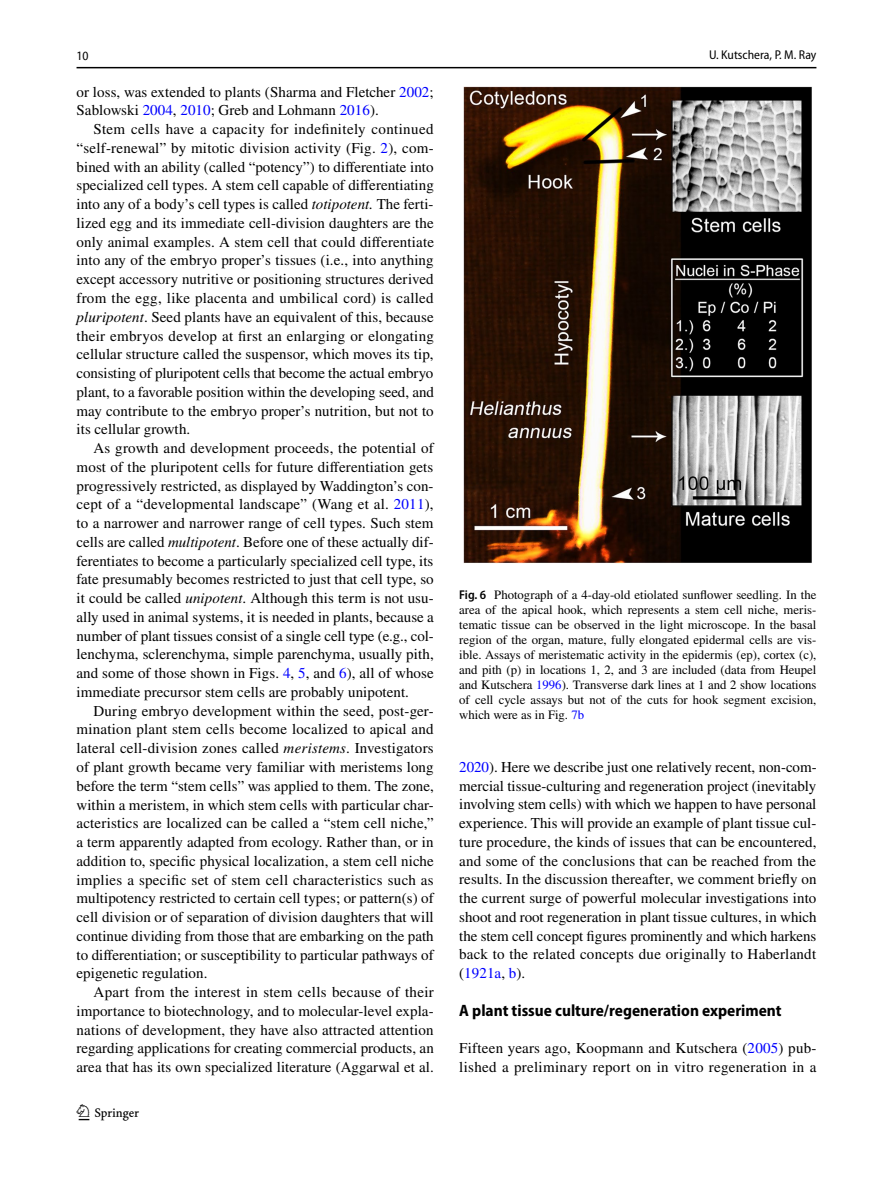
<style>
.page{position:relative;width:893px;height:1187px;background:#fff}
.page>*{position:absolute;margin:0;border:0;box-sizing:border-box;transform-origin:0 0}
.t1{font:22.5px "Springnew Regular 2";color:#000}
.t2{font:700 semi-condensed 16.5px "Myriad Pro";color:#000}
.t3{font:15px/18.8px "STIX";letter-spacing:.005em;color:#000;text-align:justify}
.t4{font:12.75px/15px "STIX";color:#000;text-align:justify}
.t5{font:semi-condensed 12.75px "Myriad Pro";color:#000}
.t6{font:semi-condensed 12.75px "Myriad Pro Unic";color:#000}
.s1{color:#00f}
.s2{font-style:italic}
.s3{font-family:"Myriad Pro";font-weight:600;font-stretch:semi-condensed}
</style>
<div class="page">
<hr style="left:77px;top:67px;width:739px;height:1px;background:#000">
<img style="left:463px;top:87px;width:349px;height:476px">
<p class="t6" style="left:77px;top:51px;width:14px">10</p>
<p class="t3" style="left:77px;top:83px;width:359px">or loss, was extended to plants (Sharma and Fletcher <span class="s1">2002</span>;<br>Sablowski <span class="s1">2004</span>, <span class="s1">2010</span>; Greb and Lohmann <span class="s1">2016</span>).</p>
<p class="t3" style="left:77px;top:121px;width:359px;text-indent:17px">Stem cells have a capacity for indefinitely continued “self-renewal” by mitotic division activity (Fig. <span class="s1">2</span>), com&shy;bined with an ability (called “potency”) to differentiate into specialized cell types. A stem cell capable of differentiating into any of a body’s cell types is called <span class="s2">totipotent.</span> The ferti&shy;lized egg and its immediate cell-division daughters are the only animal examples. A stem cell that could differentiate into any of the embryo proper’s tissues (i.e., into anything except accessory nutritive or positioning structures derived from the egg, like placenta and umbilical cord) is called <span class="s2">pluripotent</span>. Seed plants have an equivalent of this, because their embryos develop at first an enlarging or elongating cellular structure called the suspensor, which moves its tip, consisting of pluripotent cells that become the actual embryo plant, to a favorable position within the developing seed, and may contribute to the embryo proper’s nutrition, but not to its cellular growth.</p>
<p class="t3" style="left:77px;top:439px;width:359px;text-indent:17px">As growth and development proceeds, the potential of most of the pluripotent cells for future differentiation gets progressively restricted, as displayed by Waddington’s con&shy;cept of a “developmental landscape” (Wang et al. <span class="s1">2011</span>), to a narrower and narrower range of cell types. Such stem cells are called <span class="s2">multipotent</span>. Before one of these actually dif&shy;ferentiates to become a particularly specialized cell type, its fate presumably becomes restricted to just that cell type, so it could be called <span class="s2">unipotent</span>. Although this term is not usu&shy;ally used in animal systems, it is needed in plants, because a number of plant tissues consist of a single cell type (e.g., col&shy;lenchyma, sclerenchyma, simple parenchyma, usually pith, and some of those shown in Figs. <span class="s1">4</span>, <span class="s1">5</span>, and <span class="s1">6</span>), all of whose immediate precursor stem cells are probably unipotent.</p>
<p class="t3" style="left:77px;top:702px;width:359px;text-indent:17px">During embryo development within the seed, post-ger&shy;mination plant stem cells become localized to apical and lateral cell-division zones called <span class="s2">meristems</span>. Investigators of plant growth became very familiar with meristems long before the term “stem cells” was applied to them. The zone, within a meristem, in which stem cells with particular char&shy;acteristics are localized can be called a “stem cell niche,” a term apparently adapted from ecology. Rather than, or in addition to, specific physical localization, a stem cell niche implies a specific set of stem cell characteristics such as multipotency restricted to certain cell types; or pattern(s) of cell division or of separation of division daughters that will continue dividing from those that are embarking on the path to differentiation; or susceptibility to particular pathways of epigenetic regulation.</p>
<p class="t3" style="left:77px;top:983px;width:359px;text-indent:17px">Apart from the interest in stem cells because of their importance to biotechnology, and to molecular-level expla&shy;nations of development, they have also attracted attention regarding applications for creating commercial products, an area that has its own specialized literature (Aggarwal et al.</p>
<h1 class="t1" style="left:79px;top:1104px;width:62px">1 3</h1>
<p class="t5" style="left:709px;top:48px;width:109px">U. Kutschera, P. M. Ray</p>
<p class="t4" style="left:459px;top:587px;width:359px"><span class="s3">Fig. 6</span> Photograph of a 4-day-old etiolated sunflower seedling. In the area of the apical hook, which represents a stem cell niche, meris&shy;tematic tissue can be observed in the light microscope. In the basal region of the organ, mature, fully elongated epidermal cells are vis&shy;ible. Assays of meristematic activity in the epidermis (ep), cortex (c), and pith (p) in locations 1, 2, and 3 are included (data from Heupel and Kutschera <span class="s1">1996</span>). Transverse dark lines at 1 and 2 show locations of cell cycle assays but not of the cuts for hook segment excision, which were as in Fig. <span class="s1">7b</span></p>
<p class="t3" style="left:459px;top:758px;width:359px"><span class="s1">2020</span>). Here we describe just one relatively recent, non-com&shy;mercial tissue-culturing and regeneration project (inevitably involving stem cells) with which we happen to have personal experience. This will provide an example of plant tissue cul&shy;ture procedure, the kinds of issues that can be encountered, and some of the conclusions that can be reached from the results. In the discussion thereafter, we comment briefly on the current surge of powerful molecular investigations into shoot and root regeneration in plant tissue cultures, in which the stem cell concept figures prominently and which harkens back to the related concepts due originally to Haberlandt (<span class="s1">1921a</span>, <span class="s1">b</span>).</p>
<p class="t2" style="left:459px;top:1000px;width:324px">A plant tissue culture/regeneration experiment</p>
<p class="t3" style="left:459px;top:1039px;width:359px">Fifteen years ago, Koopmann and Kutschera (<span class="s1">2005</span>) pub&shy;lished a preliminary report on in vitro regeneration in a</p>
</div>
